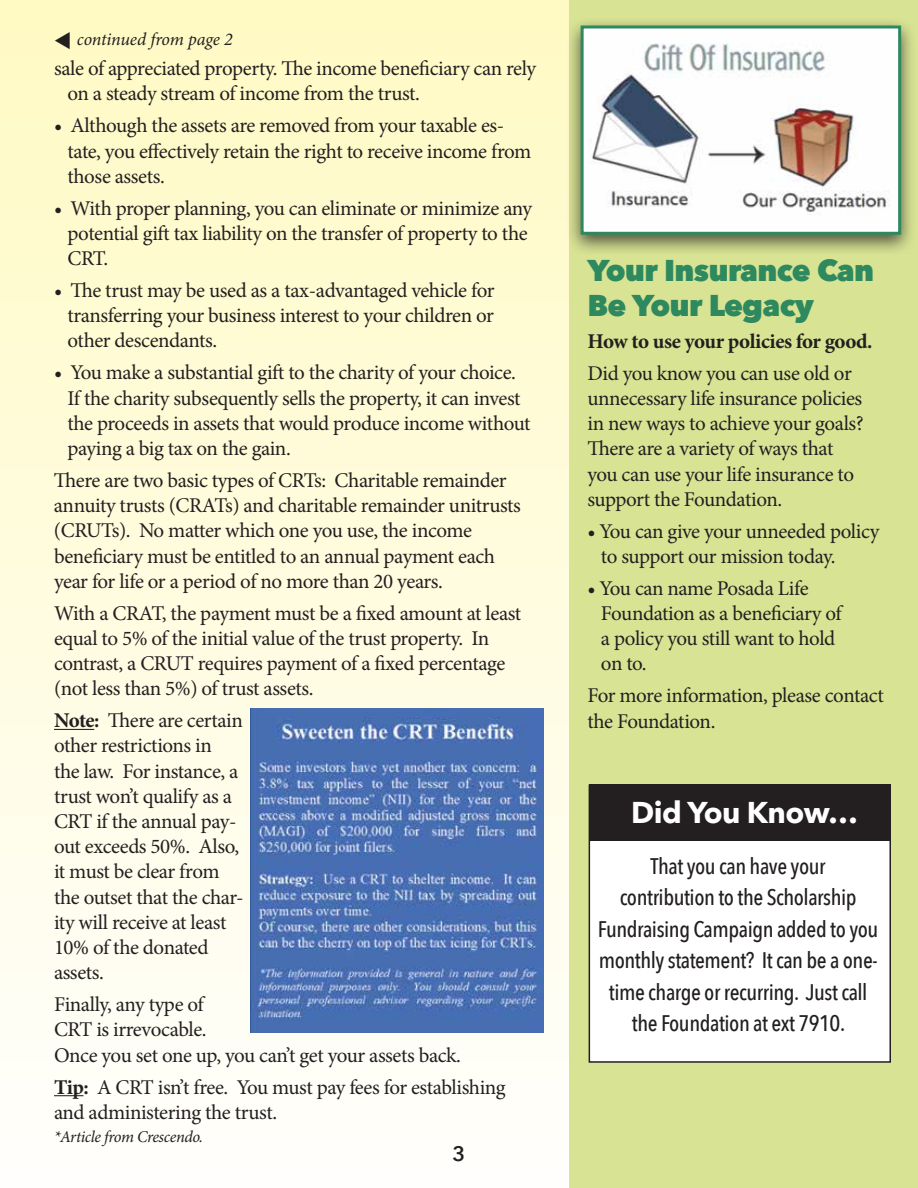
<style>
.page{position:relative;width:918px;height:1188px;background:#fff}
.page>*{position:absolute;margin:0;border:0;box-sizing:border-box;transform-origin:0 0}
.t1{font:800 30px/34.5px "Avenir Next";letter-spacing:-.02em;color:#2f895f}
.t2{font:700 30px "Avenir Next";letter-spacing:-.02em;color:#fff}
.t3{font:500 22.5px/31.5px "Avenir Next Condensed";letter-spacing:-.02em;color:#231f20;text-align:center}
.t4{font:21px/25.2px "Minion Pro";letter-spacing:-.025em;color:#231f20}
.t5{font:700 21px "Minion Pro";letter-spacing:-.02em;color:#231f20}
.t6{font:600 21px "Avenir Next";color:#231f20}
.t7{font:italic 18px "Minion Pro";letter-spacing:-.01em;color:#231f20}
.t8{font:italic 16.5px "Minion Pro";letter-spacing:-.025em;color:#231f20}
.s1{font-weight:700}
</style>
<div class="page">
<div style="left:0;top:0;width:579px;height:1188px;background:linear-gradient(to bottom,#fffac3,#fdfdfc)"></div>
<div style="left:569px;top:0;width:349px;height:1188px;background:#d8e394"></div>
<div style="left:565px;top:17px;width:351px;height:240px;background:#231f20;opacity:.75"></div>
<img style="left:585px;top:30px;width:312px;height:200px">
<div style="left:581px;top:26px;width:320px;height:209px;border:3px solid #2f895f"></div>
<hr style="left:54px;top:729px;width:40px;height:1px;background:#231f20">
<svg style="left:54px;top:1095px;width:29px;height:1px"></svg>
<img style="left:251px;top:708px;width:292px;height:324px">
<div style="left:589px;top:785px;width:301px;height:277px;background:#fff"></div>
<div style="left:589px;top:785px;width:302px;height:278px;border:2px solid #231f20"></div>
<div style="left:589px;top:784px;width:302px;height:57px;background:#231f20"></div>
<svg style="left:55px;top:32px;width:15px;height:17px"></svg>
<p class="t7" style="left:77px;top:27px;width:157px">continued from page 2</p>
<p class="t4" style="left:68px;top:56px;width:470px;text-indent:-14px">sale of appreciated property. The income beneficiary can rely on a steady stream of income from the trust.</p>
<p class="t4" style="left:68px;top:113px;width:465px;text-indent:-14px">• Although the assets are removed from your taxable es&shy;tate, you effectively retain the right to receive income from those assets.</p>
<p class="t4" style="left:68px;top:196px;width:466px;text-indent:-14px">• With proper planning, you can eliminate or minimize any potential gift tax liability on the transfer of property to the<br>CRT.</p>
<p class="t4" style="left:68px;top:278px;width:429px;text-align:justify;text-indent:-14px">• The trust may be used as a tax-advantaged vehicle for transferring your business interest to your children or other descendants.</p>
<p class="t4" style="left:68px;top:360px;width:465px;text-indent:-14px">• You make a substantial gift to the charity of your choice.<br>If the charity subsequently sells the property, it can invest the proceeds in assets that would produce income without paying a big tax on the gain.</p>
<p class="t4" style="left:54px;top:468px;width:468px">There are two basic types of CRTs: Charitable remainder annuity trusts (CRATs) and charitable remainder unitrusts (CRUTs). No matter which one you use, the income beneficiary must be entitled to an annual payment each year for life or a period of no more than 20 years.</p>
<p class="t4" style="left:54px;top:601px;width:469px">With a CRAT, the payment must be a fixed amount at least equal to 5% of the initial value of the trust property. In contrast, a CRUT requires payment of a fixed percentage (not less than 5%) of trust assets.</p>
<p class="t4" style="left:54px;top:708px;width:191px"><span class="s1">Note:</span> There are certain other restrictions in<br>the law. For instance, a trust won’t qualify as a<br>CRT if the annual pay&shy;out exceeds 50%. Also, it must be clear from the outset that the char&shy;ity will receive at least<br>10% of the donated assets.</p>
<p class="t4" style="left:54px;top:992px;width:409px">Finally, any type of<br>CRT is irrevocable.<br>Once you set one up, you can’t get your assets back.</p>
<p class="t4" style="left:54px;top:1074px;width:453px"><span class="s1">Tip:</span> A CRT isn’t free. You must pay fees for establishing and administering the trust.</p>
<p class="t8" style="left:54px;top:1126px;width:151px">*Article from Crescendo.</p>
<p class="t6" style="left:453px;top:1135px;width:14px">3</p>
<h1 class="t1" style="left:587px;top:253px;width:288px">Your Insurance Can<br>Be Your Legacy</h1>
<p class="t5" style="left:587px;top:326px;width:287px">How to use your policies for good.</p>
<p class="t4" style="left:587px;top:361px;width:278px">Did you know you can use old or unnecessary life insurance policies in new ways to achieve your goals?<br>There are a variety of ways that you can use your life insurance to support the Foundation.</p>
<p class="t4" style="left:601px;top:518px;width:280px;text-indent:-14px">• You can give your unneeded policy to support our mission today.</p>
<p class="t4" style="left:601px;top:576px;width:242px;text-indent:-14px">• You can name Posada Life<br>Foundation as a beneficiary of a policy you still want to hold on to.</p>
<p class="t4" style="left:587px;top:683px;width:298px">For more information, please contact the Foundation.</p>
<h1 class="t2" style="left:631px;top:786px;width:229px">Did You Know…</h1>
<p class="t3" style="left:598px;top:850px;width:282px">That you can have your<br>contribution to the Scholarship<br>Fundraising Campaign added to you monthly statement? It can be a one&shy;time charge or recurring. Just call the Foundation at ext 7910.</p>
</div>
